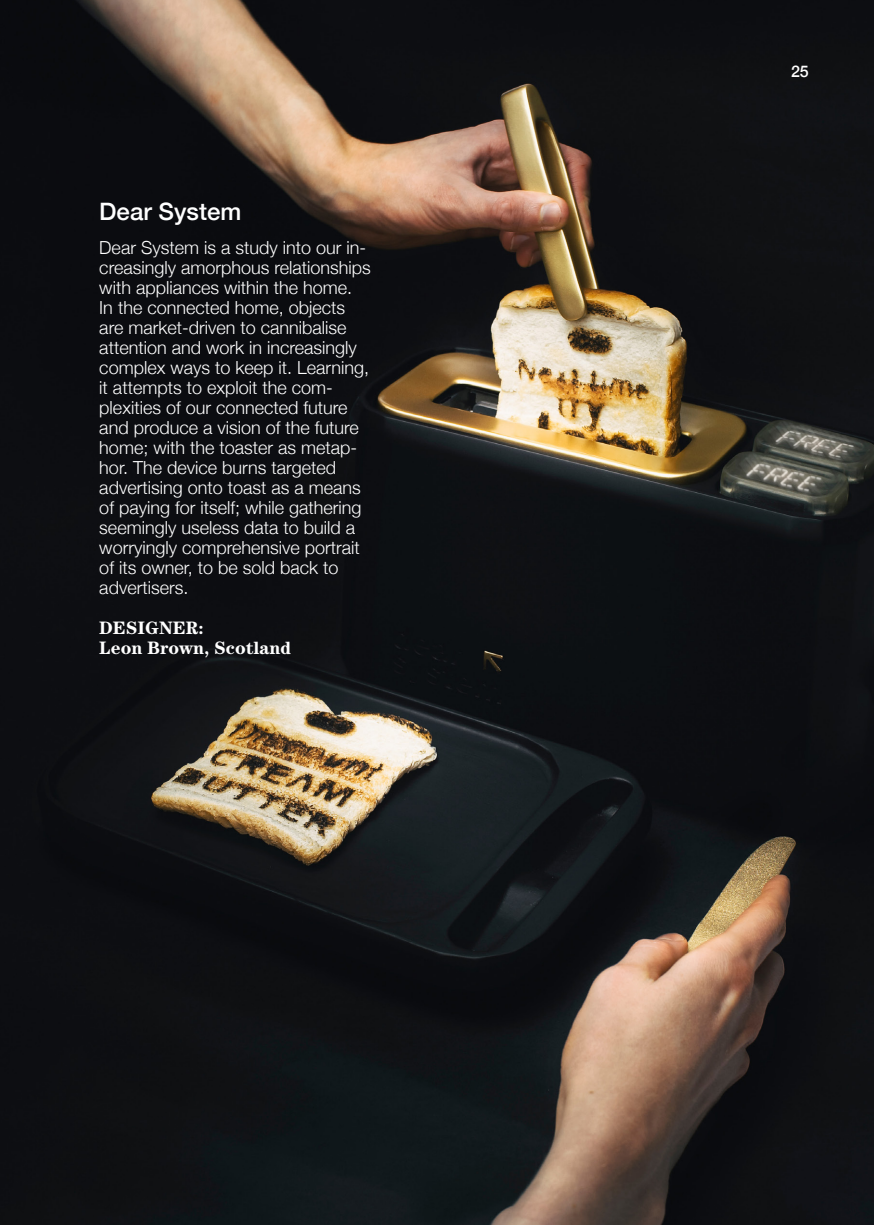
<style>
.page{position:relative;width:874px;height:1225px;background:#fff}
.page>*{position:absolute;margin:0;border:0;box-sizing:border-box;transform-origin:0 0}
.t1{font:500 24px "Helvetica Neue";color:#fff}
.t2{font:300 18px/20px "Helvetica Neue";color:#fff}
.t3{font:700 18px/20px "Century";color:#fff}
.t4{font:500 16px "Helvetica Neue";color:#fff}
</style>
<div class="page">
<img style="left:0;top:0;width:873px;height:1225px">
<h1 class="t1" style="left:99px;top:197px;width:143px">Dear System</h1>
<p class="t2" style="left:99px;top:237px;width:273px">Dear System is a study into our in&shy;creasingly amorphous relationships with appliances within the home.<br>In the connected home, objects are market-driven to cannibalise attention and work in increasingly complex ways to keep it. Learning, it attempts to exploit the com&shy;plexities of our connected future and produce a vision of the future home; with the toaster as metap&shy;hor. The device burns targeted advertising onto toast as a means of paying for itself; while gathering seemingly useless data to build a worryingly comprehensive portrait of its owner, to be sold back to advertisers.</p>
<p class="t3" style="left:99px;top:617px;width:193px">DESIGNER:<br>Leon Brown, Scotland</p>
<p class="t4" style="left:790px;top:61px;width:19px">25</p>
</div>
